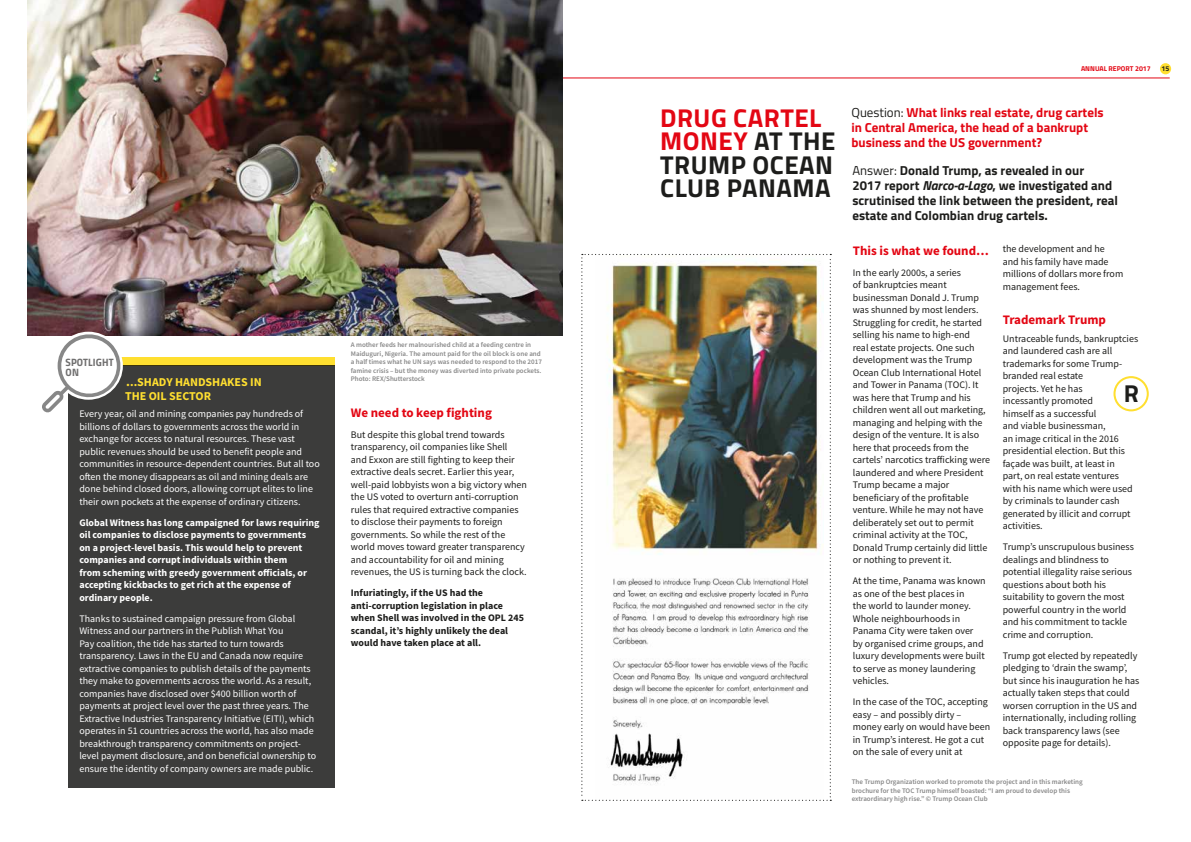
<style>
.page{position:relative;width:1191px;height:842px;background:#fff}
.page>*{position:absolute;margin:0;border:0;box-sizing:border-box;transform-origin:0 0}
.t1{font:700 25.8px/23.4px "Titillium";letter-spacing:.02em;color:#1d1d1b}
.t2{font:700 24.5px "Titillium";color:#1d1d1b}
.t3{font:700 13px/14.9px "Titillium";color:#1d1d1b}
.t4{font:700 13px/14.9px "Titillium";color:#e30613}
.t5{font:700 13px "Source Sans Pro";color:#e30613}
.t6{font:700 12px/14px "Source Sans Pro";color:#ffdf30}
.t7{font:10.6px/10.4px "Titillium Bold Upright";letter-spacing:.01em;color:#706f6f}
.t8{font:10px/12.5px "Source Sans Pro";color:#1d1d1b}
.t9{font:10px/12.5px "Source Sans Pro";color:#fff}
.t10{font:700 10px/12.5px "Source Sans Pro";color:#fff}
.t11{font:700 10px/12.5px "Source Sans Pro";color:#1d1d1b}
.t12{font:600 7px/8.5px "Source Sans Pro";color:#878787}
.t13{font:700 7px "Titillium";color:#e30613}
.t14{font:700 7px "Titillium";color:#1d1d1b}
.s1{font-size:13px}
.s2{color:#e30613}
.s3{font-weight:400;color:#1d1d1b}
.s4{font-weight:400}
.s5{font-style:italic}
</style>
<div class="page">
<div style="left:27px;top:63px;width:11px;height:11px;background:#e6dac4;border-radius:50%"></div>
<hr style="left:28px;top:77px;width:1141px;height:1px;background:#e30613">
<div style="left:1160px;top:63px;width:11px;height:11px;background:#ffdf30;border-radius:50%"></div>
<img style="left:581px;top:254px;width:250px;height:547px">
<div style="left:1113px;top:376px;width:35px;height:35px;border:2px solid #ffdf30;border-radius:50%"></div>
<img style="left:28px;top:0;width:534px;height:335px">
<div style="left:68px;top:366px;width:266px;height:422px;background:#3c3c3b"></div>
<div style="left:119px;top:358px;width:215px;height:8px;background:#ffdf30"></div>
<svg style="left:42px;top:331px;width:81px;height:82px"></svg>
<p class="t7" style="left:66px;top:356px;width:49px">SPOTLIGHT<br>ON</p>
<p class="t6" style="left:125px;top:375px;width:138px"><span class="s1">.</span>..SHADY HANDSHAKES IN<br>THE OIL SECTOR</p>
<p class="t9" style="left:79px;top:408px;width:242px">Every year, oil and mining companies pay hundreds of billions of dollars to governments across the world in exchange for access to natural resources. These vast public revenues should be used to benefit people and communities in resource-dependent countries. But all too often the money disappears as oil and mining deals are done behind closed doors, allowing corrupt elites to line their own pockets at the expense of ordinary citizens.</p>
<p class="t10" style="left:79px;top:516px;width:242px">Global Witness has long campaigned for laws requiring oil companies to disclose payments to governments on a project-level basis. This would help to prevent companies and corrupt individuals within them<br>from scheming with greedy government officials, or accepting kickbacks to get rich at the expense of ordinary people.</p>
<p class="t9" style="left:79px;top:612px;width:238px">Thanks to sustained campaign pressure from Global Witness and our partners in the Publish What You<br>Pay coalition, the tide has started to turn towards transparency. Laws in the EU and Canada now require extractive companies to publish details of the payments they make to governments across the world. As a result, companies have disclosed over $400 billion worth of payments at project level over the past three years. The Extractive Industries Transparency Initiative (EITI), which operates in 51 countries across the world, has also made breakthrough transparency commitments on project&shy;level payment disclosure, and on beneficial ownership to ensure the identity of company owners are made public.</p>
<p class="t12" style="left:351px;top:341px;width:193px">A mother feeds her malnourished child at a feeding centre in Maiduguri, Nigeria. The amount paid for the oil block is one and a half times what he UN says was needed to respond to the 2017 famine crisis – but the money was diverted into private pockets.<br>Photo: REX/Shutterstock</p>
<h3 class="t5" style="left:351px;top:404px;width:143px">We need to keep fighting</h3>
<p class="t8" style="left:351px;top:428px;width:178px">But despite this global trend towards transparency, oil companies like Shell<br>and Exxon are still fighting to keep their extractive deals secret. Earlier this year, well-paid lobbyists won a big victory when the US voted to overturn anti-corruption rules that required extractive companies to disclose their payments to foreign governments. So while the rest of the world moves toward greater transparency and accountability for oil and mining revenues, the US is turning back the clock.</p>
<p class="t11" style="left:351px;top:587px;width:175px">Infuriatingly, if the US had the anti-corruption legislation in place when Shell was involved in the OPL 245 scandal, it’s highly unlikely the deal would have taken place at all.</p>
<p class="t13" style="left:1081px;top:63px;width:71px">ANNUAL REPORT 2017</p>
<p class="t14" style="left:1161px;top:63px;width:9px">15</p>
<h1 class="t1" style="left:660px;top:105px;width:177px"><span class="s2">DRUG CARTEL<br>MONEY</span> AT THE<br>TRUMP OCEAN<br>CLUB PANAMA</h1>
<h3 class="t4" style="left:851px;top:104px;width:254px"><span class="s3">Question:</span> What links real estate, drug cartels in Central America, the head of a bankrupt business and the US government?</h3>
<h3 class="t3" style="left:852px;top:162px;width:267px"><span class="s4">Answer:</span> Donald Trump, as revealed in our<br>2017 report <span class="s5">Narco-a-Lago</span>, we investigated and scrutinised the link between the president, real estate and Colombian drug cartels.</h3>
<h3 class="t5" style="left:852px;top:241px;width:138px">This is what we found…</h3>
<p class="t8" style="left:852px;top:266px;width:139px">In the early 2000s, a series<br>of bankruptcies meant businessman Donald J. Trump was shunned by most lenders.<br>Struggling for credit, he started selling his name to high-end<br>real estate projects. One such development was the Trump<br>Ocean Club International Hotel and Tower in Panama (TOC). It was here that Trump and his children went all out marketing, managing and helping with the design of the venture. It is also here that proceeds from the cartels’ narcotics trafficking were laundered and where President<br>Trump became a major beneficiary of the profitable venture. While he may not have deliberately set out to permit criminal activity at the TOC,<br>Donald Trump certainly did little or nothing to prevent it.</p>
<p class="t8" style="left:852px;top:574px;width:134px">At the time, Panama was known as one of the best places in<br>the world to launder money.<br>Whole neighbourhoods in<br>Panama City were taken over by organised crime groups, and luxury developments were built to serve as money laundering vehicles.</p>
<p class="t8" style="left:852px;top:695px;width:139px">In the case of the TOC, accepting easy – and possibly dirty – money early on would have been in Trump’s interest. He got a cut on the sale of every unit at</p>
<p class="t8" style="left:1002px;top:243px;width:122px">the development and he and his family have made millions of dollars more from management fees.</p>
<h3 class="t5" style="left:1002px;top:310px;width:105px">Trademark Trump</h3>
<p class="t8" style="left:1002px;top:332px;width:137px">Untraceable funds, bankruptcies and laundered cash are all trademarks for some Trump&shy;branded real estate<br>projects. Yet he has<br>incessantly promoted<br>himself as a successful<br>and viable businessman,<br>an image critical in the 2016 presidential election. But this façade was built, at least in<br>part, on real estate ventures with his name which were used by criminals to launder cash generated by illicit and corrupt activities.</p>
<p class="t8" style="left:1002px;top:541px;width:133px">Trump’s unscrupulous business dealings and blindness to potential illegality raise serious questions about both his suitability to govern the most powerful country in the world and his commitment to tackle crime and corruption.</p>
<p class="t8" style="left:1002px;top:649px;width:138px">Trump got elected by repeatedly pledging to ‘drain the swamp’, but since his inauguration he has actually taken steps that could worsen corruption in the US and internationally, including rolling back transparency laws (see opposite page for details).</p>
<h2 class="t2" style="left:1123px;top:375px;width:17px">R</h2>
<p class="t12" style="left:851px;top:777px;width:232px">The Trump Organization worked to promote the project and in this marketing brochure for the TOC Trump himself boasted: “I am proud to develop this extraordinary high rise.” © Trump Ocean Club</p>
</div>
